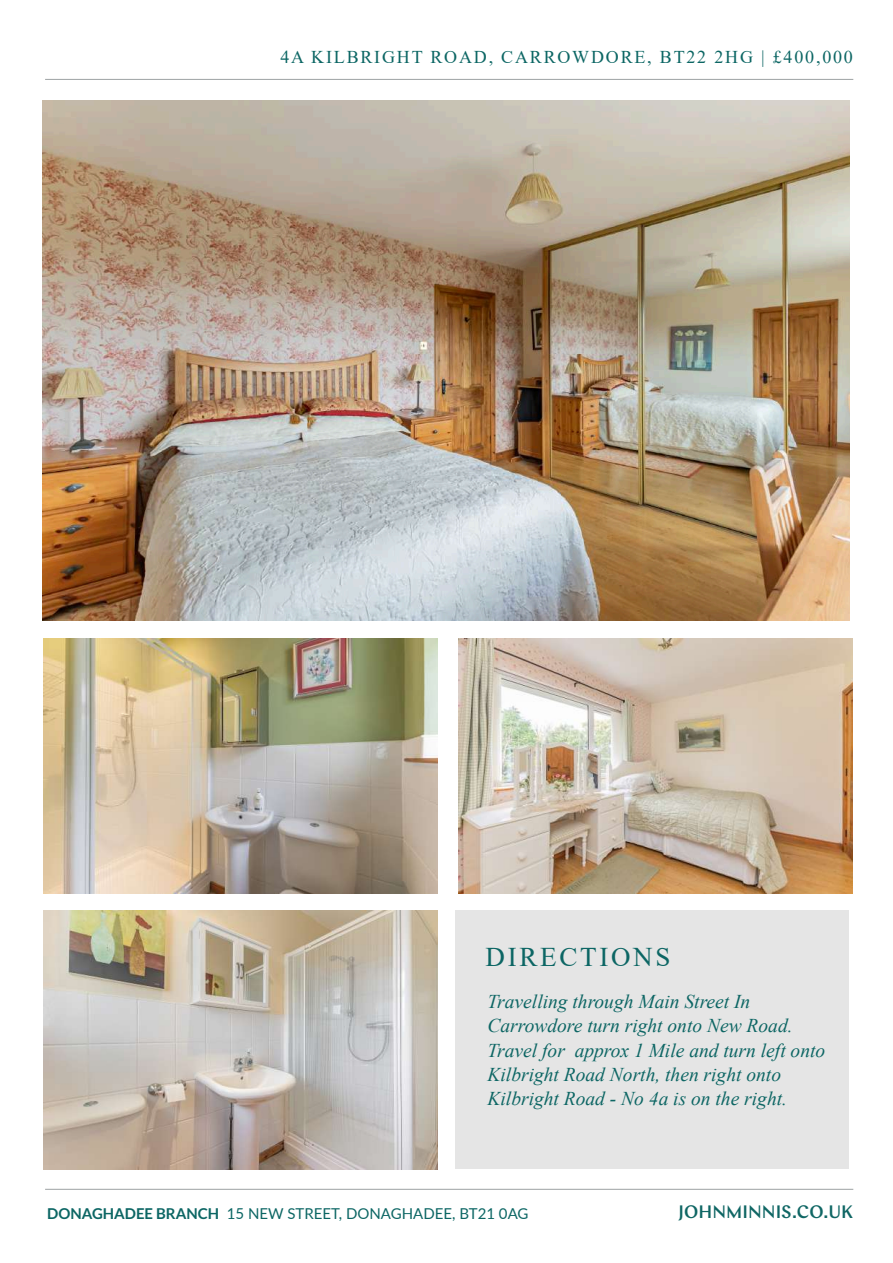
<style>
.page{position:relative;width:893px;height:1263px;background:#fff}
.page>*{position:absolute;margin:0;border:0;box-sizing:border-box;transform-origin:0 0}
.t1{font:27px "Times New Roman";letter-spacing:.1em;color:#0c6664}
.t2{font:italic 19.5px/24.5px "Times New Roman";color:#0d6664}
.t3{font:18px "Times New Roman";letter-spacing:.1em;color:#0c6664}
.t4{font:500 18px "Chap";color:#0f6664}
.t5{font:15px "Lato";color:#0c6664}
.s1{font-weight:700}
</style>
<div class="page">
<hr style="left:45px;top:1189px;width:808px;height:1px;background:#9da2a3">
<hr style="left:45px;top:79px;width:808px;height:1px;background:#9da2a3">
<div style="left:456px;top:910px;width:393px;height:259px;background:#e5e5e5"></div>
<img style="left:43px;top:910px;width:394px;height:259px">
<img style="left:43px;top:639px;width:394px;height:254px">
<img style="left:458px;top:639px;width:394px;height:254px">
<img style="left:43px;top:100px;width:806px;height:520px">
<p class="t3" style="left:280px;top:50px;width:574px">4A KILBRIGHT ROAD, CARROWDORE, BT22 2HG | £400,000</p>
<h1 class="t1" style="left:486px;top:947px;width:186px">DIRECTIONS</h1>
<p class="t2" style="left:487px;top:991px;width:339px">Travelling through Main Street In Carrowdore turn right onto New Road.<br>Travel for approx 1 Mile and turn left onto Kilbright Road North, then right onto Kilbright Road - No 4a is on the right.</p>
<p class="t5" style="left:47px;top:1207px;width:483px"><span class="s1">DONAGHADEE BRANCH</span> 15 NEW STREET, DONAGHADEE, BT21 0AG</p>
<p class="t4" style="left:679px;top:1200px;width:176px">JOHNMINNIS.CO.UK</p>
</div>
